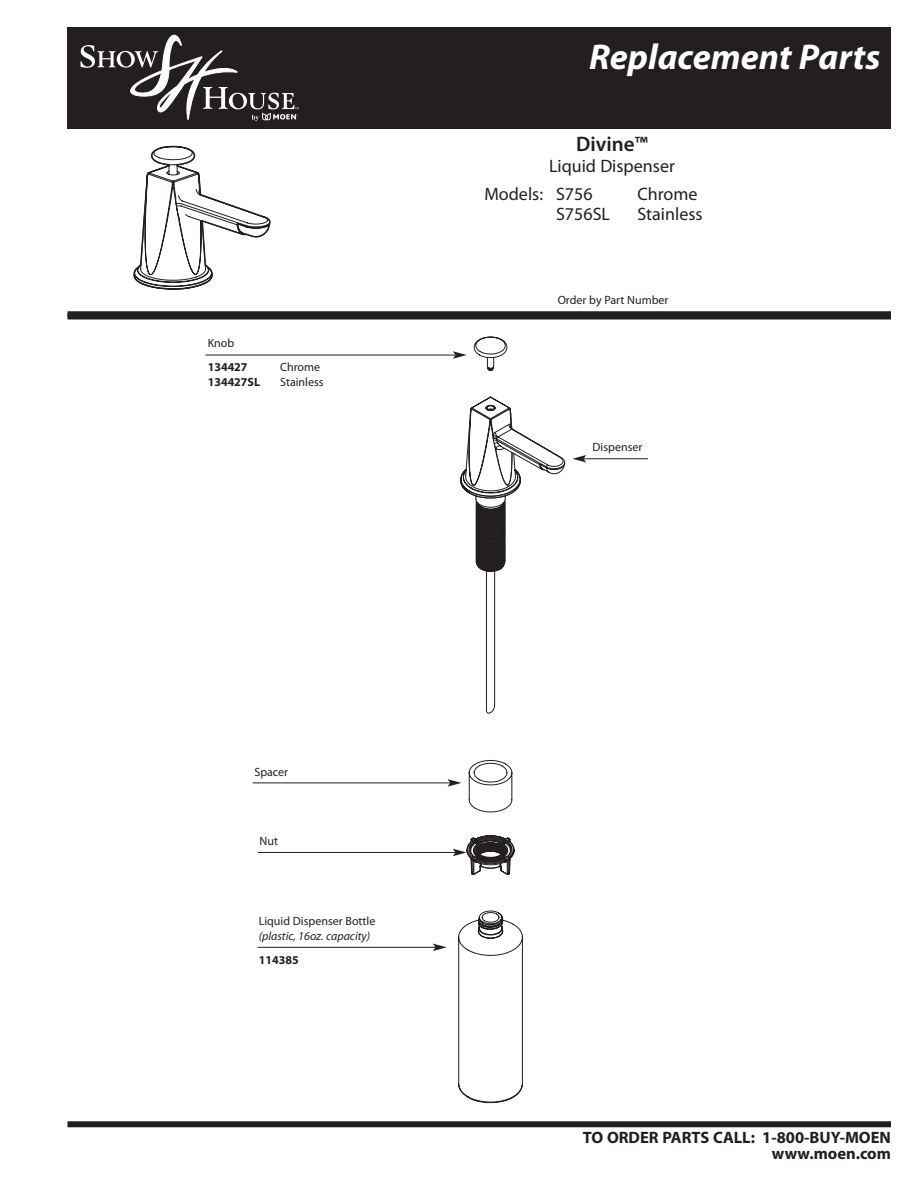
<style>
.page{position:relative;width:918px;height:1188px;background:#fff}
.page>*{position:absolute;margin:0;border:0;box-sizing:border-box;transform-origin:0 0}
.t1{font:italic 700 36px "Myriad Pro";color:#fff}
.t2{font:600 21px "Myriad Pro";color:#231f20}
.t3{font:18px/28.5px "Myriad Pro";color:#231f20}
.t4{font:700 16.5px/16.5px "Myriad Pro";color:#231f20;text-align:right}
.t5{font:12px "Myriad Pro";color:#231f20}
.t6{font:italic 12px "Myriad Pro";color:#231f20}
.t7{font:700 12px "Myriad Pro";color:#231f20}
</style>
<div class="page">
<svg style="left:458px;top:337px;width:65px;height:766px"></svg>
<svg style="left:465px;top:396px;width:100px;height:178px"></svg>
<div style="left:68px;top:1121px;width:823px;height:6px;background:#231f20"></div>
<div style="left:68px;top:27px;width:823px;height:101px;background:#231f20"></div>
<svg style="left:80px;top:35px;width:219px;height:86px"></svg>
<div style="left:68px;top:311px;width:823px;height:6px;background:#231f20"></div>
<div style="left:68px;top:314px;width:823px;height:6px;background:#231f20"></div>
<hr style="left:205px;top:355px;width:250px;height:1px;background:#231f20">
<svg style="left:453px;top:351px;width:14px;height:8px"></svg>
<hr style="left:253px;top:783px;width:197px;height:1px;background:#231f20">
<svg style="left:448px;top:779px;width:13px;height:8px"></svg>
<hr style="left:258px;top:852px;width:197px;height:1px;background:#231f20">
<svg style="left:453px;top:835px;width:62px;height:41px"></svg>
<hr style="left:257px;top:947px;width:178px;height:1px;background:#231f20">
<svg style="left:433px;top:944px;width:14px;height:7px"></svg>
<svg style="left:133px;top:146px;width:138px;height:144px"></svg>
<hr style="left:584px;top:458px;width:64px;height:1px;background:#231f20">
<svg style="left:572px;top:455px;width:14px;height:8px"></svg>
<p class="t5" style="left:208px;top:338px;width:28px">Knob</p>
<p class="t7" style="left:208px;top:362px;width:41px">134427</p>
<p class="t5" style="left:280px;top:362px;width:42px">Chrome</p>
<p class="t7" style="left:208px;top:377px;width:54px">134427SL</p>
<p class="t5" style="left:280px;top:377px;width:45px">Stainless</p>
<h1 class="t1" style="left:589px;top:43px;width:293px">Replacement Parts</h1>
<h2 class="t2" style="left:576px;top:136px;width:73px">Divine™</h2>
<h3 class="t3" style="left:484px;top:153px;width:192px;text-indent:65px">Liquid Dispenser<br>Models: S756</h3>
<h3 class="t3" style="left:637px;top:182px;width:62px">Chrome</h3>
<h3 class="t3" style="left:556px;top:201px;width:55px">S756SL</h3>
<h3 class="t3" style="left:637px;top:201px;width:67px">Stainless</h3>
<p class="t5" style="left:558px;top:296px;width:112px">Order by Part Number</p>
<p class="t5" style="left:593px;top:442px;width:51px">Dispenser</p>
<p class="t5" style="left:254px;top:767px;width:35px">Spacer</p>
<p class="t5" style="left:260px;top:837px;width:20px">Nut</p>
<p class="t5" style="left:259px;top:917px;width:118px">Liquid Dispenser Bottle</p>
<p class="t6" style="left:259px;top:932px;width:113px">(plastic, 16oz. capacity)</p>
<p class="t7" style="left:259px;top:956px;width:41px">114385</p>
<h3 class="t4" style="left:583px;top:1131px;width:310px">TO ORDER PARTS CALL: 1-800-BUY-MOEN www.moen.com</h3>
</div>
